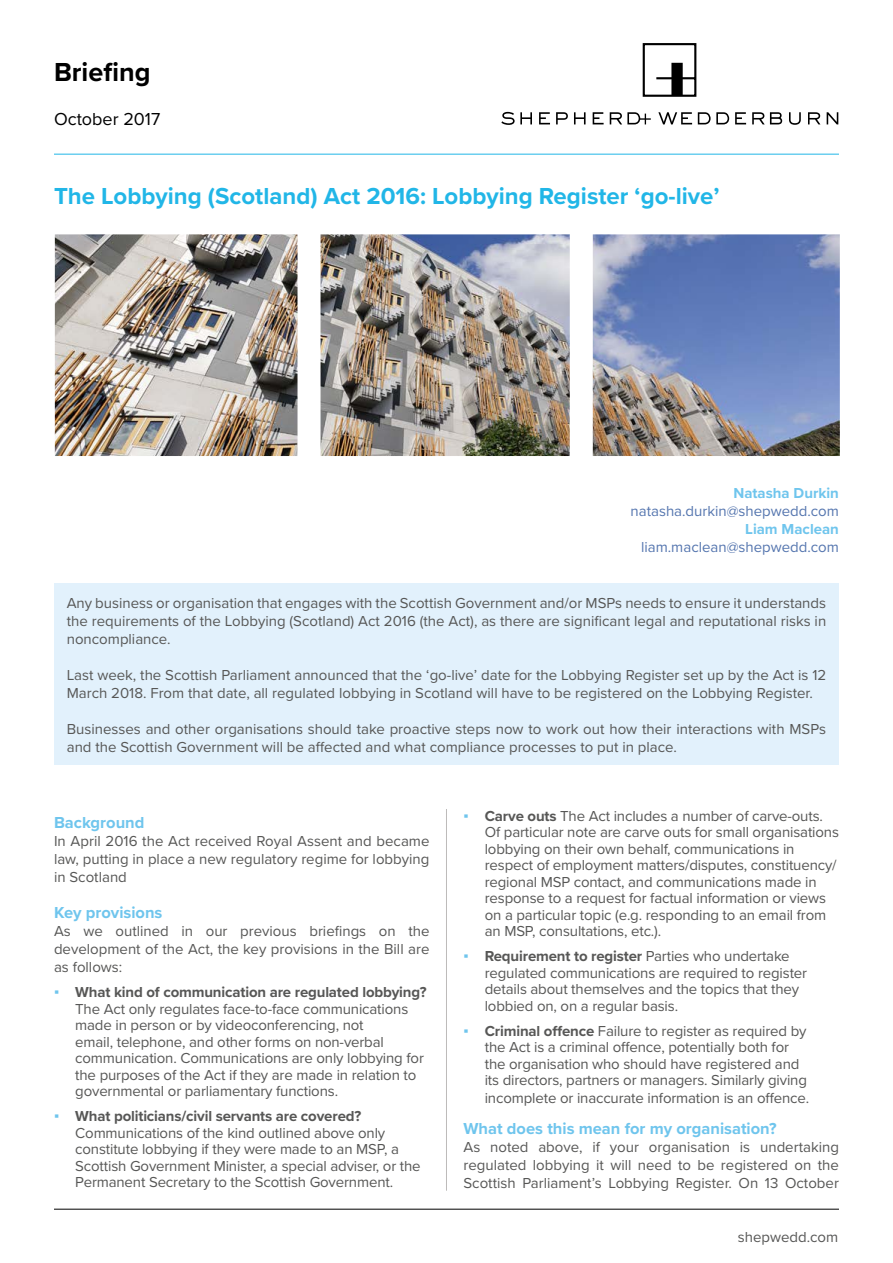
<style>
.page{position:relative;width:893px;height:1263px;background:#fff}
.page>*{position:absolute;margin:0;border:0;box-sizing:border-box;transform-origin:0 0}
.t1{font:700 27px "Proxima Nova";color:#000}
.t2{font:700 24px "Proxima Nova";color:#21b6e7}
.t3{font:18px "Proxima Nova";color:#000}
.t4{font:700 16.5px "Proxima Nova";color:#6fc5ed}
.t5{font:15px/16.5px "Proxima Nova";letter-spacing:-.01em;color:#575756}
.t6{font:15px "Proxima Nova";color:#5576af}
.t7{font:700 15px "Proxima Nova";color:#6fc5ed}
.s1{font-family:"Trebuchet MS";font-weight:700;color:#6fc5ed}
.s2{font-weight:700}
</style>
<div class="page">
<hr style="left:54px;top:1209px;width:785px;height:1px;background:#000">
<hr style="left:54px;top:154px;width:785px;height:1px;background:#21b6e7">
<svg style="left:642px;top:43px;width:55px;height:54px"></svg>
<svg style="left:501px;top:112px;width:31px;height:13px"></svg>
<svg style="left:539px;top:112px;width:11px;height:12px"></svg>
<svg style="left:556px;top:112px;width:12px;height:12px"></svg>
<svg style="left:574px;top:112px;width:12px;height:12px"></svg>
<svg style="left:593px;top:112px;width:11px;height:12px"></svg>
<svg style="left:610px;top:112px;width:41px;height:12px"></svg>
<svg style="left:658px;top:112px;width:34px;height:12px"></svg>
<svg style="left:698px;top:112px;width:31px;height:12px"></svg>
<svg style="left:735px;top:112px;width:11px;height:12px"></svg>
<svg style="left:752px;top:112px;width:30px;height:12px"></svg>
<svg style="left:789px;top:112px;width:12px;height:13px"></svg>
<svg style="left:808px;top:112px;width:12px;height:12px"></svg>
<svg style="left:827px;top:112px;width:11px;height:12px"></svg>
<div style="left:54px;top:583px;width:785px;height:181px;background:#e2f1fc"></div>
<hr style="left:446px;top:809px;width:1px;height:382px;background:#bdbbba">
<img style="left:55px;top:234px;width:785px;height:222px">
<h1 class="t1" style="left:54px;top:52px;width:98px">Briefing</h1>
<p class="t3" style="left:54px;top:105px;width:108px">October 2017</p>
<h2 class="t2" style="left:54px;top:178px;width:667px">The Lobbying (Scotland) Act 2016: Lobbying Register ‘go-live’</h2>
<p class="t7" style="left:733px;top:482px;width:107px">Natasha Durkin</p>
<p class="t6" style="left:631px;top:500px;width:210px">natasha.durkin@shepwedd.com</p>
<p class="t7" style="left:745px;top:518px;width:95px">Liam Maclean</p>
<p class="t6" style="left:641px;top:536px;width:199px">liam.maclean@shepwedd.com</p>
<p class="t5" style="left:67px;top:593px;width:761px;line-height:18px;text-align:justify">Any business or organisation that engages with the Scottish Government and/or MSPs needs to ensure it understands the requirements of the Lobbying (Scotland) Act 2016 (the Act), as there are significant legal and reputational risks in noncompliance.</p>
<p class="t5" style="left:67px;top:665px;width:761px;line-height:18px">Last week, the Scottish Parliament announced that the ‘go-live’ date for the Lobbying Register set up by the Act is 12<br>March 2018. From that date, all regulated lobbying in Scotland will have to be registered on the Lobbying Register.</p>
<p class="t5" style="left:67px;top:719px;width:761px;line-height:18px">Businesses and other organisations should take proactive steps now to work out how their interactions with MSPs and the Scottish Government will be affected and what compliance processes to put in place.</p>
<p class="t4" style="left:54px;top:810px;width:92px">Background</p>
<p class="t5" style="left:54px;top:831px;width:377px;line-height:18px;text-align:justify">In April 2016 the Act received Royal Assent and became law, putting in place a new regulatory regime for lobbying in Scotland</p>
<p class="t4" style="left:54px;top:900px;width:110px">Key provisions</p>
<p class="t5" style="left:54px;top:921px;width:377px;line-height:18px;text-align:justify">As we outlined in our previous briefings on the development of the Act, the key provisions in the Bill are as follows:</p>
<p class="t5" style="left:75px;top:983px;width:353px;text-indent:-21px"><span class="s1">▪</span> <span class="s2">What kind of communication are regulated lobbying?<br></span>The Act only regulates face-to-face communications made in person or by videoconferencing, not<br>email, telephone, and other forms on non-verbal communication. Communications are only lobbying for the purposes of the Act if they are made in relation to governmental or parliamentary functions.</p>
<p class="t5" style="left:75px;top:1107px;width:347px;text-indent:-21px"><span class="s1">▪</span> <span class="s2">What politicians/civil servants are covered?<br></span>Communications of the kind outlined above only constitute lobbying if they were made to an MSP, a Scottish Government Minister, a special adviser, or the Permanent Secretary to the Scottish Government.</p>
<p class="t5" style="left:485px;top:807px;width:356px;text-indent:-21px"><span class="s1">▪</span> <span class="s2">Carve outs</span> The Act includes a number of carve-outs.<br>Of particular note are carve outs for small organisations lobbying on their own behalf, communications in respect of employment matters/disputes, constituency/ regional MSP contact, and communications made in response to a request for factual information or views on a particular topic (e.g. responding to an email from an MSP, consultations, etc.).</p>
<p class="t5" style="left:485px;top:947px;width:324px;text-indent:-21px"><span class="s1">▪</span> <span class="s2">Requirement to register</span> Parties who undertake regulated communications are required to register details about themselves and the topics that they lobbied on, on a regular basis.</p>
<p class="t5" style="left:485px;top:1022px;width:324px;text-indent:-21px"><span class="s1">▪</span> <span class="s2">Criminal offence</span> Failure to register as required by the Act is a criminal offence, potentially both for the organisation who should have registered and its directors, partners or managers. Similarly giving</p>
<p class="t5" style="left:485px;top:1089px;width:326px">incomplete or inaccurate information is an offence.</p>
<p class="t4" style="left:463px;top:1116px;width:315px">What does this mean for my organisation?</p>
<p class="t5" style="left:463px;top:1137px;width:377px;line-height:18px;text-align:justify">As noted above, if your organisation is undertaking regulated lobbying it will need to be registered on the Scottish Parliament’s Lobbying Register. On 13 October</p>
<p class="t5" style="left:738px;top:1228px;width:102px">shepwedd.com</p>
</div>
